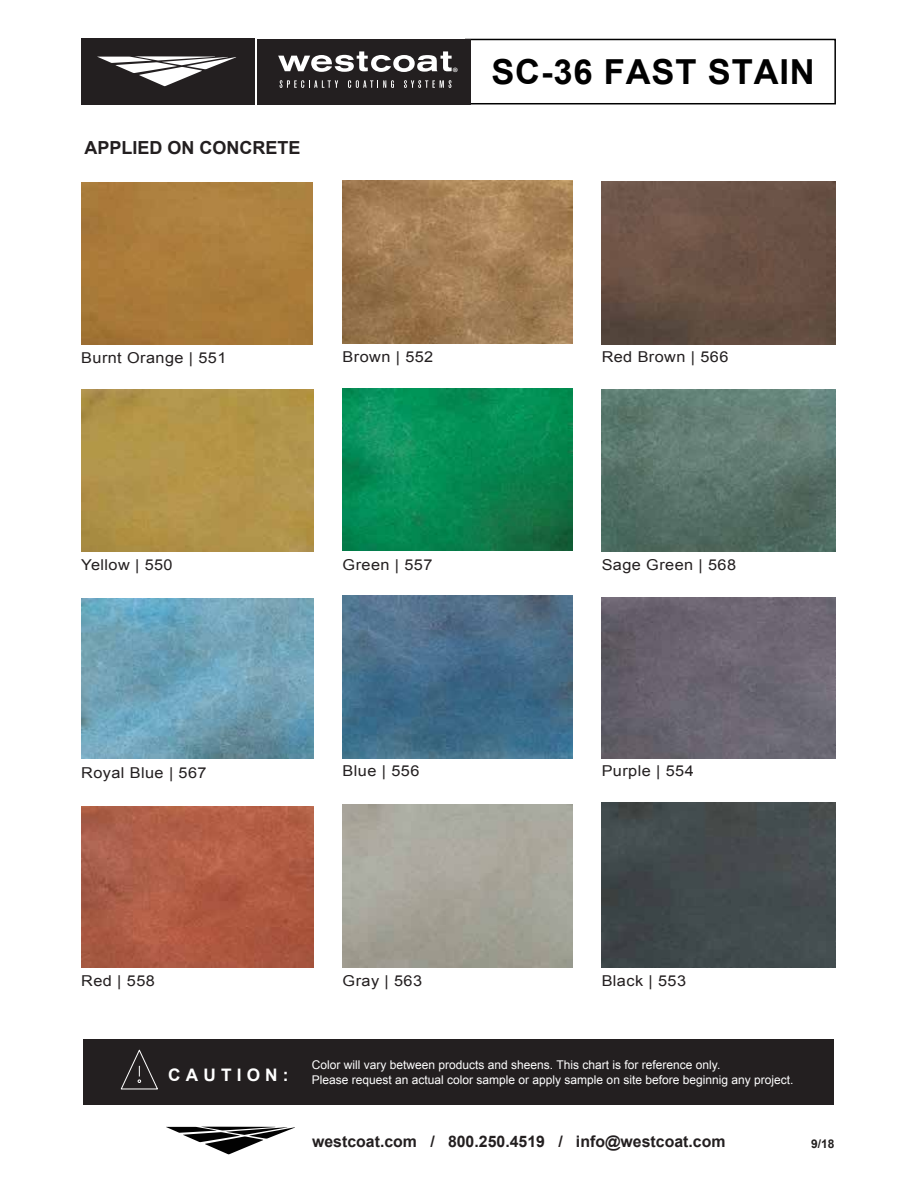
<style>
.page{position:relative;width:918px;height:1188px;background:#fff}
.page>*{position:absolute;margin:0;border:0;box-sizing:border-box;transform-origin:0 0}
.t1{font:700 34.5px "Arial";letter-spacing:.025em;color:#010101}
.t2{font:700 18px "Arial";color:#231f20}
.t3{font:700 17.25px "Arial";letter-spacing:.3em;color:#fff}
.t4{font:700 15.9px "Arial";color:#231f20}
.t5{font:15px "Arial";letter-spacing:.025em;color:#231f20;scale:1.09 1}
.t6{font:13.65px "Myriad Pro";color:#fff}
.t7{font:12px/15px "Arial";color:#fff}
.t8{font:700 12px "Arial";color:#221f1f}
</style>
<div class="page">
<img style="left:343px;top:596px;width:229px;height:163px">
<img style="left:602px;top:598px;width:233px;height:161px">
<img style="left:81px;top:598px;width:232px;height:161px">
<img style="left:343px;top:388px;width:229px;height:163px">
<img style="left:81px;top:390px;width:232px;height:162px">
<img style="left:602px;top:389px;width:233px;height:163px">
<img style="left:81px;top:806px;width:232px;height:161px">
<img style="left:602px;top:803px;width:233px;height:164px">
<img style="left:343px;top:180px;width:229px;height:163px">
<img style="left:81px;top:182px;width:232px;height:162px">
<img style="left:602px;top:182px;width:233px;height:162px">
<div style="left:465px;top:39px;width:371px;height:65px;border:2px solid #010101"></div>
<div style="left:83px;top:1039px;width:751px;height:66px;background:#231f20"></div>
<svg style="left:166px;top:1127px;width:129px;height:27px"></svg>
<div style="left:81px;top:39px;width:173px;height:65px;background:#231f20"></div>
<svg style="left:97px;top:56px;width:139px;height:30px"></svg>
<div style="left:257px;top:39px;width:214px;height:65px;background:#231f20"></div>
<svg style="left:278px;top:51px;width:174px;height:21px"></svg>
<svg style="left:280px;top:80px;width:58px;height:8px"></svg>
<svg style="left:348px;top:80px;width:46px;height:8px"></svg>
<svg style="left:404px;top:80px;width:47px;height:8px"></svg>
<svg style="left:120px;top:1049px;width:38px;height:41px"></svg>
<h2 class="t2" style="left:84px;top:136px;width:218px">APPLIED ON CONCRETE</h2>
<p class="t6" style="left:453px;top:64px;width:7px">®</p>
<h1 class="t1" style="left:491px;top:49px;width:325px">SC-36 FAST STAIN</h1>
<p class="t5" style="left:81px;top:348px;width:135px">Burnt Orange | 551</p>
<p class="t5" style="left:343px;top:347px;width:85px">Brown | 552</p>
<p class="t5" style="left:602px;top:347px;width:118px">Red Brown | 566</p>
<p class="t5" style="left:81px;top:555px;width:85px">Yellow | 550</p>
<p class="t5" style="left:343px;top:555px;width:84px">Green | 557</p>
<p class="t5" style="left:602px;top:555px;width:125px">Sage Green | 568</p>
<p class="t5" style="left:81px;top:763px;width:117px">Royal Blue | 567</p>
<p class="t5" style="left:343px;top:761px;width:72px">Blue | 556</p>
<p class="t5" style="left:602px;top:761px;width:86px">Purple | 554</p>
<p class="t5" style="left:81px;top:971px;width:69px">Red | 558</p>
<p class="t5" style="left:343px;top:971px;width:74px">Gray | 563</p>
<p class="t5" style="left:602px;top:971px;width:79px">Black | 553</p>
<h3 class="t3" style="left:168px;top:1064px;width:122px">CAUTION:</h3>
<p class="t7" style="left:312px;top:1057px;width:483px">Color will vary between products and sheens. This chart is for reference only.<br>Please request an actual color sample or apply sample on site before beginnig any project.</p>
<h3 class="t4" style="left:312px;top:1131px;width:415px">westcoat.com / 800.250.4519 / info@westcoat.com</h3>
<p class="t8" style="left:811px;top:1136px;width:25px">9/18</p>
</div>
